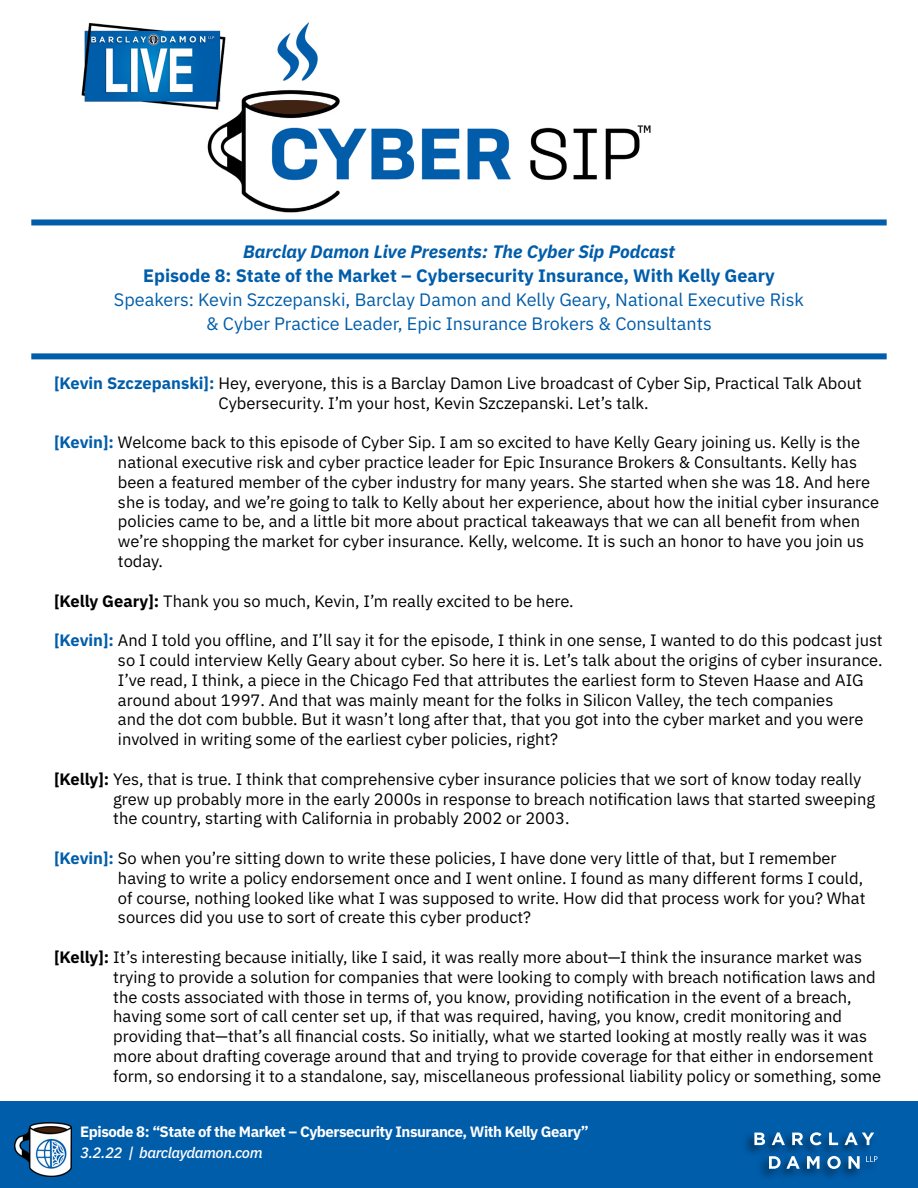
<style>
.page{position:relative;width:918px;height:1188px;background:#fff}
.page>*{position:absolute;margin:0;border:0;box-sizing:border-box;transform-origin:0 0}
.t1{font:18px/24px "IBM Plex Sans";color:#005daa;text-align:center}
.t2{font:700 18px "IBM Plex Sans";color:#005daa}
.t3{font:italic 700 18px "IBM Plex Sans";color:#005daa}
.t4{font:16.5px/19.8px "IBM Plex Sans";color:#000}
.t5{font:700 15px "IBM Plex Sans";letter-spacing:-.03em;color:#fff}
.t6{font:italic 500 15px "IBM Plex Sans";letter-spacing:-.03em;color:#fff}
.s1{font-weight:700;color:#005daa}
.s2{font-weight:700}
</style>
<div class="page">
<div style="left:0;top:1102px;width:918px;height:86px;background:#005daa"></div>
<img style="left:15px;top:1123px;width:56px;height:53px">
<div style="left:742px;top:1130px;width:138px;height:51px;background:#000;opacity:.55"></div>
<svg style="left:866px;top:1156px;width:11px;height:6px"></svg>
<svg style="left:754px;top:1133px;width:11px;height:12px"></svg>
<svg style="left:772px;top:1132px;width:13px;height:13px"></svg>
<svg style="left:792px;top:1133px;width:11px;height:12px"></svg>
<svg style="left:810px;top:1132px;width:12px;height:13px"></svg>
<svg style="left:829px;top:1133px;width:9px;height:12px"></svg>
<svg style="left:845px;top:1132px;width:29px;height:13px"></svg>
<svg style="left:769px;top:1156px;width:31px;height:13px"></svg>
<svg style="left:807px;top:1156px;width:13px;height:13px"></svg>
<svg style="left:827px;top:1156px;width:14px;height:13px"></svg>
<svg style="left:848px;top:1156px;width:12px;height:13px"></svg>
<img style="left:207px;top:22px;width:444px;height:191px">
<img style="left:81px;top:22px;width:157px;height:98px">
<div style="left:31px;top:219px;width:856px;height:6px;background:#005daa"></div>
<div style="left:31px;top:353px;width:856px;height:6px;background:#005daa"></div>
<p class="t3" style="left:243px;top:237px;width:433px">Barclay Damon Live Presents: The Cyber Sip Podcast</p>
<p class="t2" style="left:143px;top:261px;width:633px">Episode 8: State of the Market – Cybersecurity Insurance, With Kelly Geary</p>
<p class="t1" style="left:114px;top:286px;width:692px">Speakers: Kevin Szczepanski, Barclay Damon and Kelly Geary, National Executive Risk &amp; Cyber Practice Leader, Epic Insurance Brokers &amp; Consultants</p>
<p class="t4" style="left:218px;top:372px;width:645px;text-indent:-164px"><span class="s1">[Kevin Szczepanski]:</span> Hey, everyone, this is a Barclay Damon Live broadcast of Cyber Sip, Practical Talk About<br>Cybersecurity. I’m your host, Kevin Szczepanski. Let’s talk.</p>
<p class="t4" style="left:118px;top:431px;width:763px;text-indent:-64px"><span class="s1">[Kevin]:</span> Welcome back to this episode of Cyber Sip. I am so excited to have Kelly Geary joining us. Kelly is the national executive risk and cyber practice leader for Epic Insurance Brokers &amp; Consultants. Kelly has been a featured member of the cyber industry for many years. She started when she was 18. And here she is today, and we’re going to talk to Kelly about her experience, about how the initial cyber insurance policies came to be, and a little bit more about practical takeaways that we can all benefit from when we’re shopping the market for cyber insurance. Kelly, welcome. It is such an honor to have you join us today.</p>
<p class="t4" style="left:54px;top:589px;width:521px"><span class="s2">[Kelly Geary]:</span> Thank you so much, Kevin, I’m really excited to be here.</p>
<p class="t4" style="left:118px;top:629px;width:766px;text-indent:-64px"><span class="s1">[Kevin]:</span> And I told you offline, and I’ll say it for the episode, I think in one sense, I wanted to do this podcast just so I could interview Kelly Geary about cyber. So here it is. Let’s talk about the origins of cyber insurance.<br>I’ve read, I think, a piece in the Chicago Fed that attributes the earliest form to Steven Haase and AIG around about 1997. And that was mainly meant for the folks in Silicon Valley, the tech companies<br>and the dot com bubble. But it wasn’t long after that, that you got into the cyber market and you were involved in writing some of the earliest cyber policies, right?</p>
<p class="t4" style="left:113px;top:768px;width:763px;text-indent:-59px"><span class="s2">[Kelly]:</span> Yes, that is true. I think that comprehensive cyber insurance policies that we sort of know today really grew up probably more in the early 2000s in response to breach notification laws that started sweeping the country, starting with California in probably 2002 or 2003.</p>
<p class="t4" style="left:118px;top:847px;width:749px;text-indent:-64px"><span class="s1">[Kevin]:</span> So when you’re sitting down to write these policies, I have done very little of that, but I remember having to write a policy endorsement once and I went online. I found as many different forms I could, of course, nothing looked like what I was supposed to write. How did that process work for you? What sources did you use to sort of create this cyber product?</p>
<p class="t4" style="left:113px;top:946px;width:769px;text-indent:-59px"><span class="s2">[Kelly]:</span> It’s interesting because initially, like I said, it was really more about—I think the insurance market was trying to provide a solution for companies that were looking to comply with breach notification laws and the costs associated with those in terms of, you know, providing notification in the event of a breach, having some sort of call center set up, if that was required, having, you know, credit monitoring and providing that—that’s all financial costs. So initially, what we started looking at mostly really was it was more about drafting coverage around that and trying to provide coverage for that either in endorsement form, so endorsing it to a standalone, say, miscellaneous professional liability policy or something, some</p>
<p class="t5" style="left:80px;top:1119px;width:510px">Episode 8: “State of the Market – Cybersecurity Insurance, With Kelly Geary”</p>
<p class="t6" style="left:80px;top:1141px;width:184px">3.2.22 | barclaydamon.com</p>
</div>
